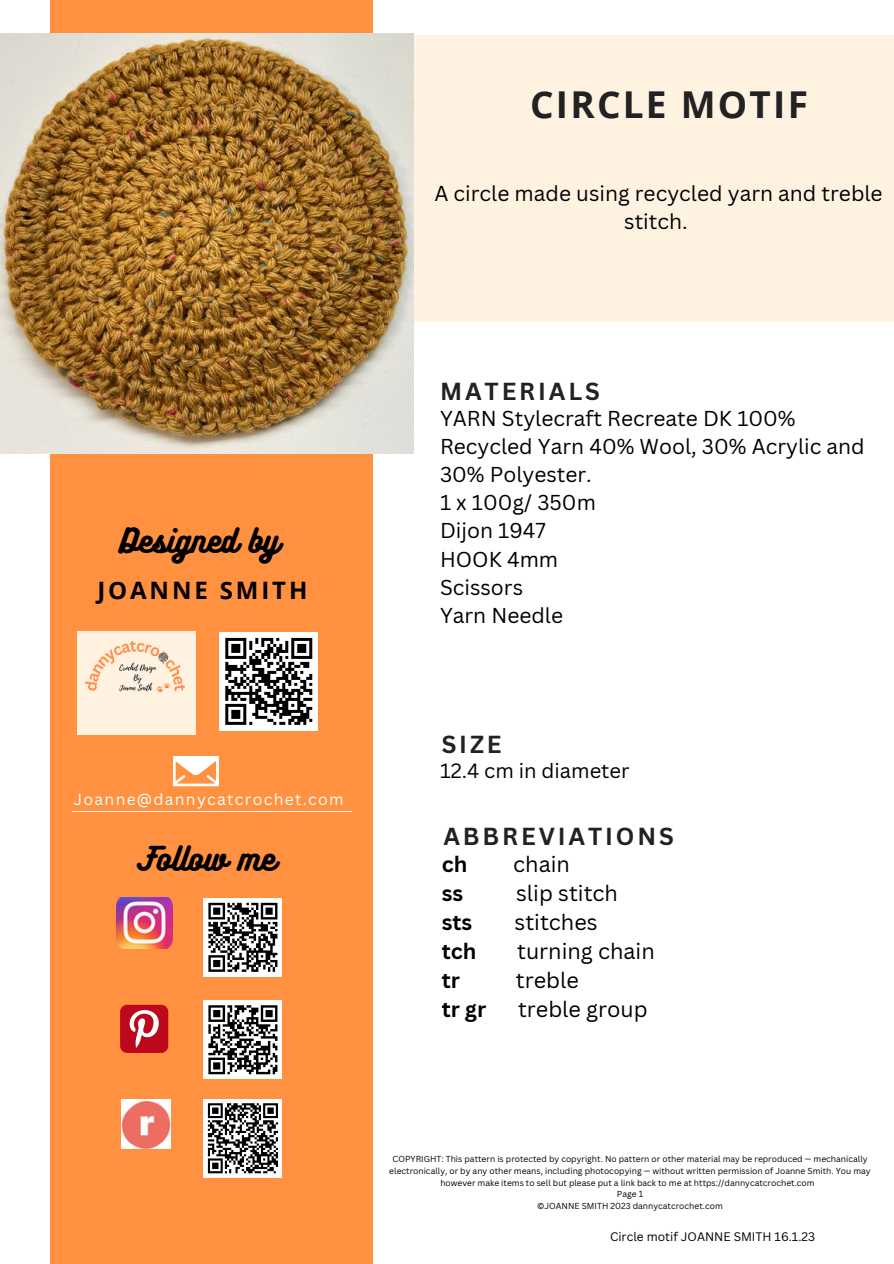
<style>
.page{position:relative;width:894px;height:1264px;background:#fff}
.page>*{position:absolute;margin:0;border:0;box-sizing:border-box;transform-origin:0 0}
.t1{font:700 37.05px "Open Sans";letter-spacing:.06em;color:#222}
.t2{font:29.7px "Bukhari Script";color:#000}
.t3{font:700 24px "Canva Sans";letter-spacing:.12em;color:#222}
.t4{font:700 24px "Open Sans";letter-spacing:.12em;color:#000}
.t5{font:21.6px "Canva Sans";color:#000}
.t6{font:700 21.6px "Canva Sans";color:#000}
.t7{font:21px/28.2px "Canva Sans";color:#000}
.t8{font:20.1px "Canva Sans";color:#000}
.t9{font:15.75px "Canva Sans";letter-spacing:.08em;color:#fff}
.t10{font:12px "Canva Sans";color:#000}
.t11{font:8.4px "Canva Sans";color:#000}
</style>
<div class="page">
<div style="left:0;top:35px;width:893px;height:287px;background:#fff2e1"></div>
<div style="left:50px;top:0;width:325px;height:1263px;background:#ff9140"></div>
<svg style="left:173px;top:756px;width:46px;height:30px"></svg>
<img style="left:116px;top:897px;width:56px;height:51px">
<svg style="left:120px;top:1004px;width:48px;height:48px;background:#cb3946"></svg>
<div style="left:203px;top:898px;width:79px;height:78px;background:#fff"></div>
<svg style="left:208px;top:902px;width:70px;height:70px"></svg>
<div style="left:203px;top:1000px;width:79px;height:79px;background:#fff"></div>
<svg style="left:208px;top:1005px;width:70px;height:70px"></svg>
<div style="left:219px;top:632px;width:99px;height:99px;background:#fff"></div>
<svg style="left:225px;top:637px;width:88px;height:88px"></svg>
<img style="left:122px;top:1099px;width:48px;height:49px">
<div style="left:203px;top:1098px;width:79px;height:79px;background:#fff"></div>
<svg style="left:207px;top:1103px;width:72px;height:71px"></svg>
<img style="left:0;top:34px;width:413px;height:419px">
<hr style="left:72px;top:810px;width:279px;height:1px;background:#fff">
<img style="left:78px;top:632px;width:118px;height:102px">
<p class="t1" style="left:530px;top:78px;width:279px">CIRCLE MOTIF</p>
<p class="t7" style="left:434px;top:179px;width:449px;text-align:center">A circle made using recycled yarn and treble stitch.</p>
<p class="t2" style="left:120px;top:521px;width:161px">Designed by</p>
<p class="t4" style="left:97px;top:573px;width:211px">JOANNE SMITH</p>
<p class="t9" style="left:74px;top:788px;width:271px">Joanne@dannycatcrochet.com</p>
<p class="t3" style="left:440px;top:375px;width:161px">MATERIALS</p>
<p class="t7" style="left:440px;top:403px;width:357px">YARN Stylecraft Recreate DK 100%</p>
<p class="t7" style="left:440px;top:431px;width:426px">Recycled Yarn 40% Wool, 30% Acrylic and<br>30% Polyester.</p>
<p class="t7" style="left:440px;top:488px;width:157px">1 x 100g/ 350m</p>
<p class="t7" style="left:440px;top:516px;width:107px">Dijon 1947</p>
<p class="t7" style="left:440px;top:544px;width:120px">HOOK 4mm</p>
<p class="t7" style="left:440px;top:572px;width:85px">Scissors</p>
<p class="t7" style="left:440px;top:600px;width:125px">Yarn Needle</p>
<p class="t3" style="left:441px;top:727px;width:61px">SIZE</p>
<p class="t8" style="left:440px;top:756px;width:191px">12.4 cm in diameter</p>
<p class="t3" style="left:443px;top:819px;width:232px">ABBREVIATIONS</p>
<p class="t2" style="left:137px;top:838px;width:140px">Follow me</p>
<p class="t6" style="left:441px;top:849px;width:27px">ch</p>
<p class="t5" style="left:513px;top:849px;width:58px">chain</p>
<p class="t6" style="left:441px;top:878px;width:23px">ss</p>
<p class="t5" style="left:516px;top:878px;width:103px">slip stitch</p>
<p class="t6" style="left:441px;top:907px;width:32px">sts</p>
<p class="t5" style="left:514px;top:907px;width:84px">stitches</p>
<p class="t6" style="left:441px;top:936px;width:36px">tch</p>
<p class="t5" style="left:517px;top:936px;width:139px">turning chain</p>
<p class="t6" style="left:441px;top:965px;width:20px">tr</p>
<p class="t5" style="left:516px;top:965px;width:64px">treble</p>
<p class="t6" style="left:441px;top:994px;width:46px">tr gr</p>
<p class="t5" style="left:518px;top:994px;width:131px">treble group</p>
<p class="t11" style="left:392px;top:1152px;width:476px">COPYRIGHT: This pattern is protected by copyright. No pattern or other material may be reproduced — mechanically</p>
<p class="t11" style="left:389px;top:1164px;width:483px">electronically, or by any other means, including photocopying — without written permission of Joanne Smith. You may</p>
<p class="t11" style="left:440px;top:1176px;width:375px">however make items to sell but please put a link back to me at https://dannycatcrochet.com</p>
<p class="t11" style="left:616px;top:1188px;width:28px">Page 1</p>
<p class="t11" style="left:537px;top:1200px;width:187px">©JOANNE SMITH 2023 dannycatcrochet.com</p>
<p class="t10" style="left:609px;top:1227px;width:206px">Circle motif JOANNE SMITH 16.1.23</p>
</div>
